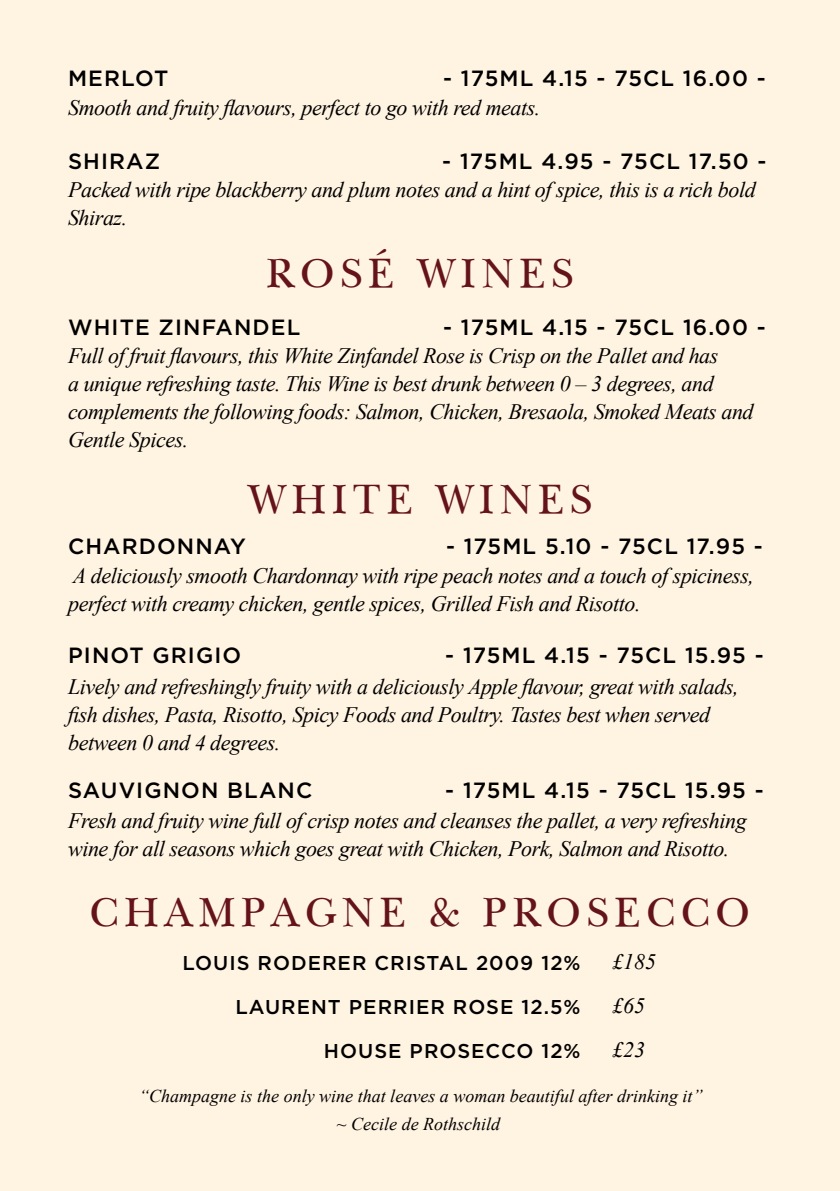
<style>
.page{position:relative;width:840px;height:1191px;background:#fff}
.page>*{position:absolute;margin:0;border:0;box-sizing:border-box;transform-origin:0 0}
.t1{font:42px "TR Baez";letter-spacing:.14em;color:#65131b}
.t2{font:italic 22px/28px "Times New Roman";letter-spacing:-.02em;color:#000}
.t3{font:500 22px "Gotham";letter-spacing:.05em;color:#000}
.t4{font:500 20px "Gotham";letter-spacing:.05em;color:#000}
.t5{font:italic 18px/28px "Times New Roman";color:#000;text-align:center}
</style>
<div class="page">
<div style="left:0;top:0;width:839px;height:1191px;background:#fff3e1"></div>
<p class="t3" style="left:68px;top:63px;width:102px">MERLOT</p>
<p class="t2" style="left:68px;top:93px;width:473px">Smooth and fruity flavours, perfect to go with red meats.</p>
<p class="t3" style="left:443px;top:63px;width:324px">- 175ML 4.15 - 75CL 16.00 -</p>
<p class="t3" style="left:442px;top:147px;width:325px">- 175ML 4.95 - 75CL 17.50 -</p>
<p class="t3" style="left:68px;top:147px;width:94px">SHIRAZ</p>
<p class="t2" style="left:68px;top:175px;width:688px">Packed with ripe blackberry and plum notes and a hint of spice, this is a rich bold<br>Shiraz.</p>
<h1 class="t1" style="left:266px;top:247px;width:308px">ROSÉ WINES</h1>
<p class="t3" style="left:68px;top:312px;width:234px">WHITE ZINFANDEL</p>
<p class="t2" style="left:68px;top:341px;width:686px">Full of fruit flavours, this White Zinfandel Rose is Crisp on the Pallet and has<br>a unique refreshing taste. This Wine is best drunk between 0 – 3 degrees, and complements the following foods: Salmon, Chicken, Bresaola, Smoked Meats and Gentle Spices.</p>
<p class="t3" style="left:443px;top:313px;width:324px">- 175ML 4.15 - 75CL 16.00 -</p>
<h1 class="t1" style="left:248px;top:474px;width:345px">WHITE WINES</h1>
<p class="t3" style="left:68px;top:531px;width:179px">CHARDONNAY</p>
<p class="t2" style="left:68px;top:561px;width:687px">A deliciously smooth Chardonnay with ripe peach notes and a touch of spiciness, perfect with creamy chicken, gentle spices, Grilled Fish and Risotto.</p>
<p class="t3" style="left:446px;top:531px;width:318px">- 175ML 5.10 - 75CL 17.95 -</p>
<p class="t3" style="left:68px;top:641px;width:174px">PINOT GRIGIO</p>
<p class="t2" style="left:68px;top:672px;width:671px">Lively and refreshingly fruity with a deliciously Apple flavour, great with salads, fish dishes, Pasta, Risotto, Spicy Foods and Poultry. Tastes best when served between 0 and 4 degrees.</p>
<p class="t3" style="left:445px;top:641px;width:320px">- 175ML 4.15 - 75CL 15.95 -</p>
<p class="t3" style="left:68px;top:776px;width:245px">SAUVIGNON BLANC</p>
<p class="t2" style="left:68px;top:805px;width:679px">Fresh and fruity wine full of crisp notes and cleanses the pallet, a very refreshing wine for all seasons which goes great with Chicken, Pork, Salmon and Risotto.</p>
<p class="t3" style="left:445px;top:776px;width:320px">- 175ML 4.15 - 75CL 15.95 -</p>
<h1 class="t1" style="left:90px;top:887px;width:661px">CHAMPAGNE &amp; PROSECCO</h1>
<p class="t4" style="left:182px;top:949px;width:399px">LOUIS RODERER CRISTAL 2009 12%</p>
<p class="t4" style="left:235px;top:993px;width:346px">LAURENT PERRIER ROSE 12.5%</p>
<p class="t4" style="left:324px;top:1037px;width:258px">HOUSE PROSECCO 12%</p>
<p class="t2" style="left:612px;top:939px;width:45px;line-height:44px">£185 £65 £23</p>
<p class="t5" style="left:139px;top:1081px;width:565px">“Champagne is the only wine that leaves a woman beautiful after drinking it” ~ Cecile de Rothschild</p>
</div>
